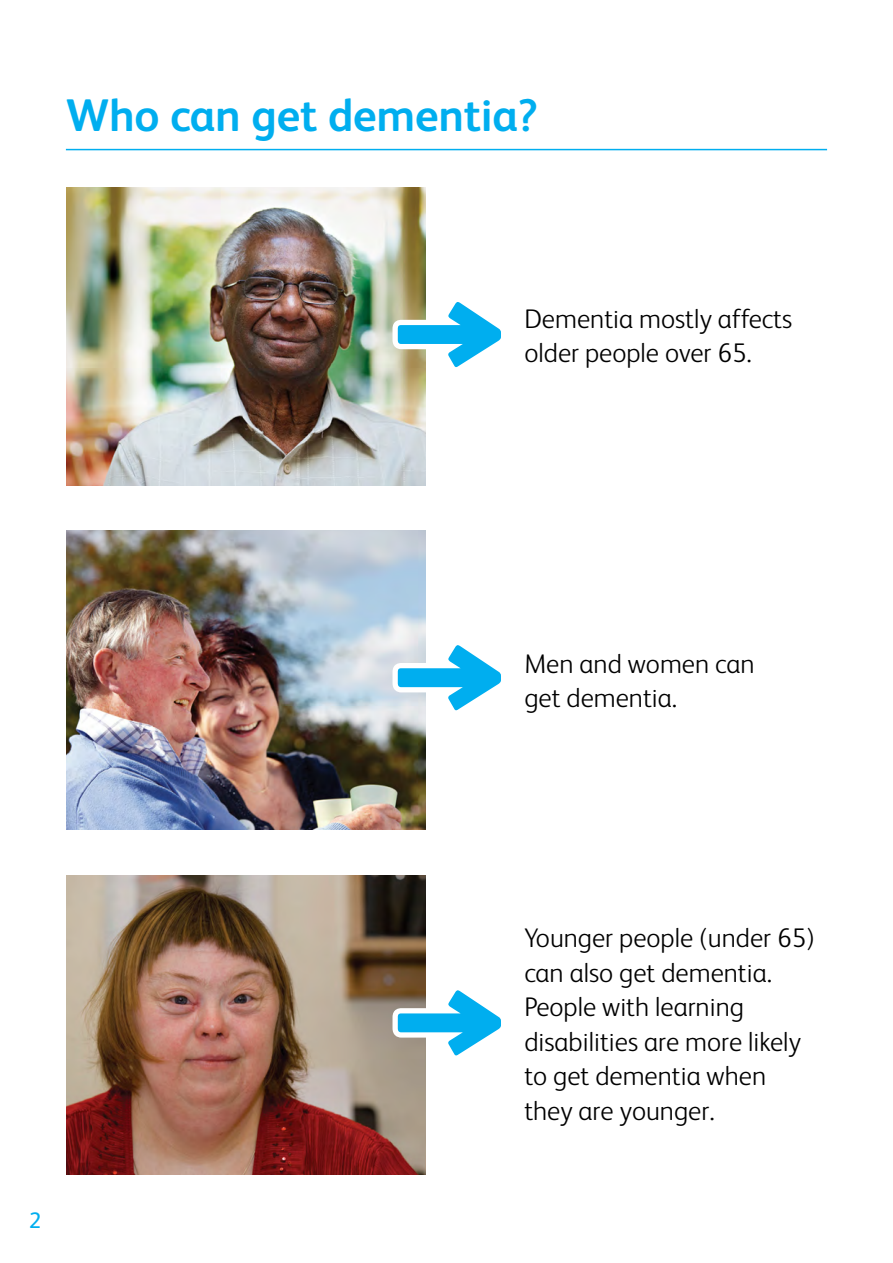
<style>
.page{position:relative;width:893px;height:1263px;background:#fff}
.page>*{position:absolute;margin:0;border:0;box-sizing:border-box;transform-origin:0 0}
.t1{font:700 45.75px "FS Albert";letter-spacing:-.005em;color:#00aeef}
.t2{font:300 27px/34.5px "FS Albert";color:#000}
.t3{font:22.5px "FS Albert";color:#00aeef}
</style>
<div class="page">
<hr style="left:66px;top:149px;width:761px;height:1px;background:#00aeef">
<img style="left:66px;top:187px;width:359px;height:299px">
<img style="left:66px;top:530px;width:359px;height:299px">
<img style="left:66px;top:875px;width:359px;height:299px">
<svg style="left:392px;top:645px;width:109px;height:65px"></svg>
<svg style="left:392px;top:990px;width:109px;height:65px"></svg>
<svg style="left:392px;top:302px;width:109px;height:65px"></svg>
<p class="t1" style="left:66px;top:84px;width:473px">Who can get dementia?</p>
<p class="t2" style="left:524px;top:300px;width:269px">Dementia mostly affects older people over 65.</p>
<p class="t3" style="left:29px;top:1205px;width:14px">2</p>
<p class="t2" style="left:524px;top:645px;width:232px">Men and women can get dementia.</p>
<p class="t2" style="left:524px;top:919px;width:292px">Younger people (under 65) can also get dementia.<br>People with learning disabilities are more likely to get dementia when they are younger.</p>
</div>
